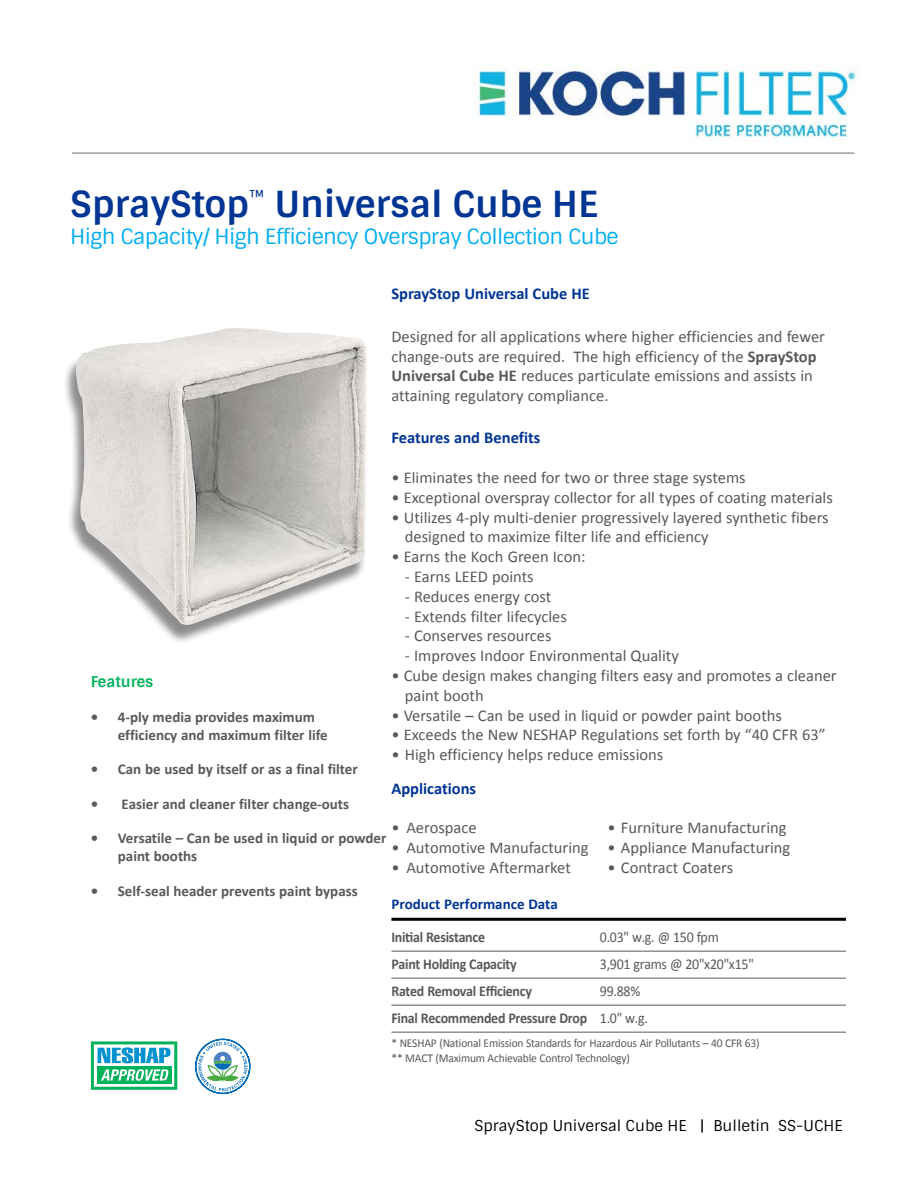
<style>
.page{position:relative;width:918px;height:1188px;background:#fff}
.page>*{position:absolute;margin:0;border:0;box-sizing:border-box;transform-origin:0 0}
.t1{font:700 36px "Sintony";color:#003594}
.t2{font:21px "Sintony";letter-spacing:-.03em;color:#00aeef}
.t3{font:16.5px/19.8px "Calibri";color:#58595b}
.t4{font:700 16.5px "Calibri";color:#003594}
.t5{font:700 15px/18px "Calibri";color:#58595b}
.t6{font:700 15px/27px "Calibri";letter-spacing:-.02em;color:#58595b;scale:.93 1}
.t7{font:15px "Sintony";color:#000}
.t8{font:15px "Calibri";letter-spacing:-.02em;color:#58595b;scale:.93 1}
.t9{font:700 15px "Calibri";color:#003594}
.t10{font:700 15px "Sintony";color:#00b25a}
.t11{font:12px/15px "Calibri";letter-spacing:-.015em;color:#58595b;scale:.96 1}
.s1{font-weight:700}
.s2{font-weight:400}
</style>
<div class="page">
<hr style="left:391px;top:918px;width:455px;height:3px;background:#000">
<hr style="left:391px;top:951px;width:455px;height:1px;background:#58595b">
<hr style="left:391px;top:978px;width:455px;height:1px;background:#58595b">
<hr style="left:391px;top:1005px;width:455px;height:1px;background:#58595b">
<hr style="left:391px;top:1032px;width:455px;height:1px;background:#58595b">
<svg style="left:91px;top:1041px;width:86px;height:49px"></svg>
<svg style="left:195px;top:1039px;width:55px;height:55px"></svg>
<div style="left:63px;top:332px;width:305px;height:313px;background:#000;opacity:.45"></div>
<img style="left:75px;top:328px;width:293px;height:300px">
<img style="left:473px;top:62px;width:383px;height:91px">
<hr style="left:72px;top:153px;width:782px;height:1px;background:#6d6e71">
<h1 class="t1" style="left:70px;top:181px;width:530px">SprayStop<sup>™</sup> Universal Cube HE</h1>
<p class="t2" style="left:70px;top:223px;width:550px">High Capacity/ High Efficiency Overspray Collection Cube</p>
<p class="t4" style="left:391px;top:283px;width:200px">SprayStop Universal Cube HE</p>
<p class="t3" style="left:391px;top:326px;width:435px">Designed for all applications where higher efficiencies and fewer change-outs are required. The high efficiency of the <span class="s1">SprayStop Universal Cube HE</span> reduces particulate emissions and assists in attaining regulatory compliance.</p>
<p class="t4" style="left:391px;top:427px;width:151px">Features and Benefits</p>
<p class="t3" style="left:391px;top:468px;width:356px">• Eliminates the need for two or three stage systems</p>
<p class="t3" style="left:391px;top:488px;width:443px">• Exceptional overspray collector for all types of coating materials</p>
<p class="t3" style="left:405px;top:507px;width:425px;text-indent:-13px">• Utilizes 4-ply multi-denier progressively layered synthetic fibers designed to maximize filter life and efficiency</p>
<p class="t3" style="left:391px;top:547px;width:196px">• Earns the Koch Green Icon:</p>
<p class="t3" style="left:405px;top:567px;width:130px">- Earns LEED points</p>
<p class="t3" style="left:405px;top:587px;width:148px">- Reduces energy cost</p>
<p class="t3" style="left:405px;top:606px;width:163px">- Extends filter lifecycles</p>
<p class="t3" style="left:405px;top:626px;width:148px">- Conserves resources</p>
<p class="t3" style="left:405px;top:646px;width:275px">- Improves Indoor Environmental Quality</p>
<p class="t3" style="left:405px;top:666px;width:433px;text-indent:-13px">• Cube design makes changing filters easy and promotes a cleaner paint booth</p>
<p class="t3" style="left:391px;top:705px;width:392px">• Versatile – Can be used in liquid or powder paint booths</p>
<p class="t3" style="left:391px;top:725px;width:436px">• Exceeds the New NESHAP Regulations set forth by “40 CFR 63”</p>
<p class="t3" style="left:391px;top:745px;width:273px">• High efficiency helps reduce emissions</p>
<p class="t4" style="left:391px;top:778px;width:86px">Applications</p>
<p class="t3" style="left:391px;top:818px;width:87px">• Aerospace</p>
<p class="t3" style="left:607px;top:818px;width:181px">• Furniture Manufacturing</p>
<p class="t3" style="left:391px;top:838px;width:400px">• Automotive Manufacturing • Appliance Manufacturing</p>
<p class="t3" style="left:391px;top:857px;width:181px">• Automotive Aftermarket</p>
<p class="t3" style="left:607px;top:857px;width:127px">• Contract Coaters</p>
<p class="t9" style="left:391px;top:894px;width:168px">Product Performance Data</p>
<p class="t6" style="left:391px;top:923px;width:102px">Initial Resistance</p>
<p class="t8" style="left:600px;top:927px;width:129px">0.03" w.g. @ 150 fpm</p>
<p class="t6" style="left:391px;top:950px;width:136px">Paint Holding Capacity</p>
<p class="t8" style="left:600px;top:954px;width:167px">3,901 grams @ 20"x20"x15"</p>
<p class="t6" style="left:391px;top:977px;width:153px">Rated Removal Efficiency</p>
<p class="t10" style="left:91px;top:672px;width:64px">Features</p>
<p class="t5" style="left:118px;top:708px;width:211px;text-indent:-27px">• 4-ply media provides maximum efficiency and maximum filter life</p>
<p class="t5" style="left:91px;top:760px;width:268px">• Can be used by itself or as a final filter</p>
<p class="t5" style="left:91px;top:795px;width:260px">• Easier and cleaner filter change-outs</p>
<p class="t5" style="left:118px;top:829px;width:270px;text-indent:-27px">• Versatile – Can be used in liquid or powder paint booths</p>
<p class="t5" style="left:91px;top:882px;width:268px">• Self-seal header prevents paint bypass</p>
<p class="t6" style="left:391px;top:977px;width:277px;text-indent:209px"><span class="s2">99.88%<br></span>Final Recommended Pressure Drop <span class="s2">1.0" w.g.</span></p>
<p class="t11" style="left:391px;top:1035px;width:385px">* NESHAP (National Emission Standards for Hazardous Air Pollutants – 40 CFR 63) ** MACT (Maximum Achievable Control Technology)</p>
<p class="t7" style="left:474px;top:1116px;width:370px">SprayStop Universal Cube HE | Bulletin SS-UCHE</p>
</div>
